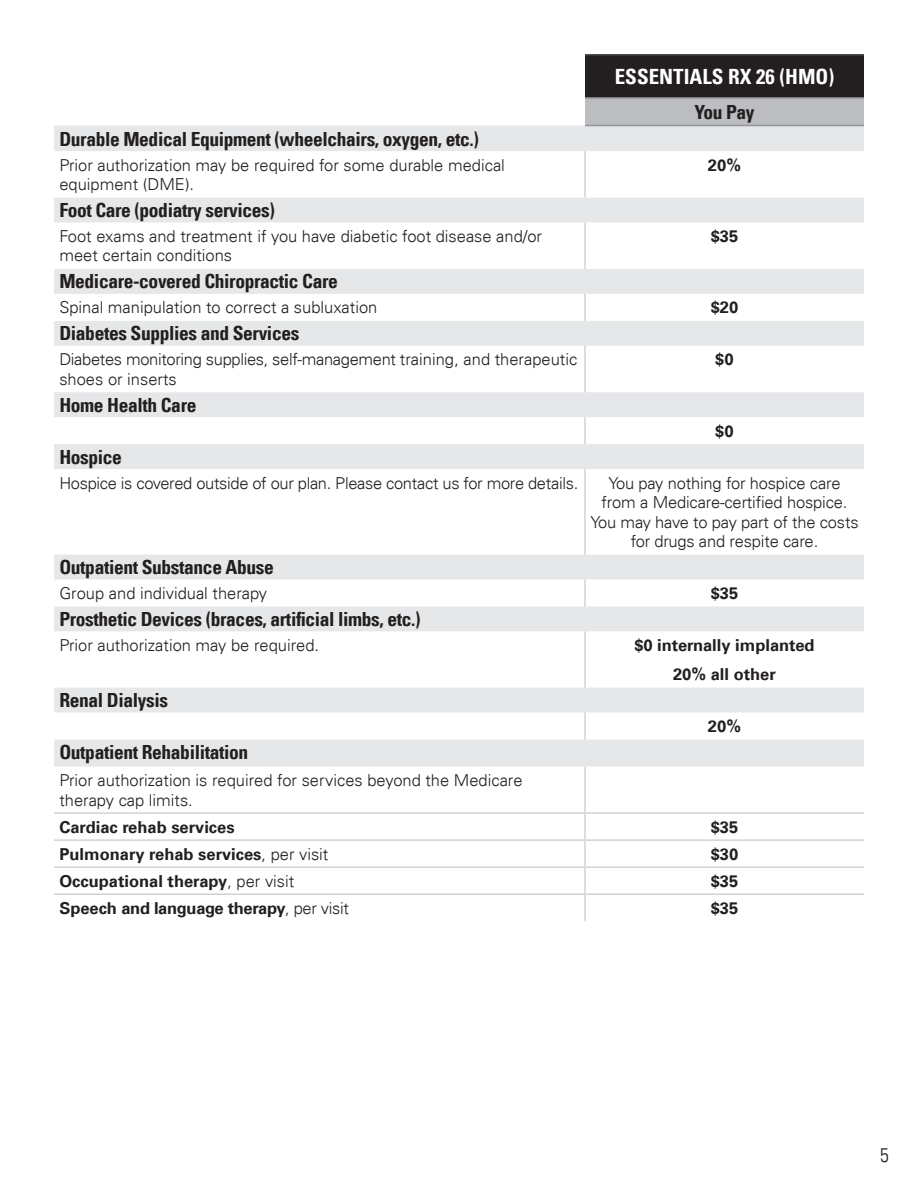
<style>
.page{position:relative;width:918px;height:1188px;background:#fff}
.page>*{position:absolute;margin:0;border:0;box-sizing:border-box;transform-origin:0 0}
.Plan_Name_Cell_Text{font:700 condensed 21px "Univers LT";color:#fff}
.Light_Gray_You_Pay_C{font:700 condensed 19.5px "Univers LT";letter-spacing:-.02em;color:#231f20}
.You_Pay_Cell_Text{font:700 condensed 19.5px "Univers LT";letter-spacing:-.02em;color:#231f20}
.t1{font:300 condensed 19.5px "Univers LT";color:#231f20}
.Body_Copy{font:300 16.5px/19.5px "Univers LT";color:#231f20}
.Body_Copy-2{font:700 16.5px "Univers LT";color:#231f20}
.Body_Copy-3{font:300 16.5px/19.5px "Univers LT";letter-spacing:-.02em;color:#231f20}
.Body_Copy-4{font:700 16.5px "Univers LT";letter-spacing:-.02em;color:#231f20}
.s1{font-weight:300}
</style>
<div class="page">
<div style="left:585px;top:55px;width:279px;height:43px;background:#231f20"></div>
<div style="left:585px;top:98px;width:279px;height:28px;background:#bcbdc0"></div>
<svg style="left:54px;top:126px;width:810px;height:641px"></svg>
<hr style="left:54px;top:812px;width:530px;height:2px;background:#d1d2d4">
<hr style="left:586px;top:812px;width:278px;height:2px;background:#d1d2d4">
<hr style="left:54px;top:839px;width:530px;height:2px;background:#d1d2d4">
<hr style="left:586px;top:839px;width:278px;height:2px;background:#d1d2d4">
<hr style="left:54px;top:866px;width:530px;height:2px;background:#d1d2d4">
<hr style="left:586px;top:866px;width:278px;height:2px;background:#d1d2d4">
<hr style="left:54px;top:893px;width:530px;height:2px;background:#d1d2d4">
<hr style="left:586px;top:893px;width:278px;height:2px;background:#d1d2d4">
<hr style="left:584px;top:767px;width:2px;height:46px;background:#d1d2d4">
<hr style="left:584px;top:813px;width:2px;height:27px;background:#d1d2d4">
<hr style="left:584px;top:840px;width:2px;height:27px;background:#d1d2d4">
<hr style="left:584px;top:867px;width:2px;height:27px;background:#d1d2d4">
<hr style="left:584px;top:894px;width:2px;height:27px;background:#d1d2d4">
<hr style="left:584px;top:151px;width:2px;height:47px;background:#d1d2d4">
<hr style="left:584px;top:222px;width:2px;height:47px;background:#d1d2d4">
<hr style="left:584px;top:346px;width:2px;height:46px;background:#d1d2d4">
<hr style="left:584px;top:294px;width:2px;height:27px;background:#d1d2d4">
<hr style="left:584px;top:417px;width:2px;height:27px;background:#d1d2d4">
<hr style="left:584px;top:469px;width:2px;height:86px;background:#d1d2d4">
<hr style="left:584px;top:579px;width:2px;height:27px;background:#d1d2d4">
<hr style="left:584px;top:631px;width:2px;height:57px;background:#d1d2d4">
<hr style="left:584px;top:712px;width:2px;height:28px;background:#d1d2d4">
<hr style="left:585px;top:54px;width:279px;height:2px;background:#4b4c4d">
<hr style="left:585px;top:97px;width:279px;height:2px;background:#939598">
<hr style="left:585px;top:125px;width:279px;height:1px;background:#939598">
<p class="Plan_Name_Cell_Text" style="left:615px;top:64px;width:221px">ESSENTIALS RX 26 (HMO)</p>
<p class="You_Pay_Cell_Text" style="left:694px;top:100px;width:62px">You Pay</p>
<p class="Light_Gray_You_Pay_C" style="left:59px;top:127px;width:421px">Durable Medical Equipment (wheelchairs, oxygen, etc.)</p>
<p class="Body_Copy" style="left:59px;top:155px;width:447px">Prior authorization may be required for some durable medical equipment (DME).</p>
<p class="Body_Copy-2" style="left:708px;top:155px;width:35px">20%</p>
<p class="Light_Gray_You_Pay_C" style="left:59px;top:198px;width:217px">Foot Care (podiatry services)</p>
<p class="Body_Copy" style="left:59px;top:226px;width:484px">Foot exams and treatment if you have diabetic foot disease and/or meet certain conditions</p>
<p class="Body_Copy-2" style="left:711px;top:227px;width:29px">$35</p>
<p class="Light_Gray_You_Pay_C" style="left:59px;top:270px;width:280px">Medicare-covered Chiropractic Care</p>
<p class="Body_Copy" style="left:59px;top:298px;width:319px">Spinal manipulation to correct a subluxation</p>
<p class="Body_Copy-2" style="left:711px;top:298px;width:29px">$20</p>
<p class="Light_Gray_You_Pay_C" style="left:59px;top:321px;width:242px">Diabetes Supplies and Services</p>
<p class="Body_Copy-3" style="left:59px;top:350px;width:519px">Diabetes monitoring supplies, self-management training, and therapeutic shoes or inserts</p>
<p class="Body_Copy-2" style="left:715px;top:350px;width:20px">$0</p>
<p class="Light_Gray_You_Pay_C" style="left:59px;top:393px;width:139px">Home Health Care</p>
<p class="Body_Copy-2" style="left:715px;top:421px;width:20px">$0</p>
<p class="Light_Gray_You_Pay_C" style="left:59px;top:445px;width:64px">Hospice</p>
<p class="Body_Copy-3" style="left:59px;top:473px;width:520px">Hospice is covered outside of our plan. Please contact us for more details.</p>
<p class="Body_Copy" style="left:590px;top:473px;width:270px;text-align:center">You pay nothing for hospice care from a Medicare-certified hospice.<br>You may have to pay part of the costs for drugs and respite care.</p>
<p class="Light_Gray_You_Pay_C" style="left:59px;top:555px;width:216px">Outpatient Substance Abuse</p>
<p class="Body_Copy" style="left:59px;top:583px;width:209px">Group and individual therapy</p>
<p class="Body_Copy-2" style="left:711px;top:583px;width:29px">$35</p>
<p class="Light_Gray_You_Pay_C" style="left:59px;top:607px;width:363px">Prosthetic Devices (braces, artificial limbs, etc.)</p>
<p class="Body_Copy" style="left:59px;top:635px;width:261px">Prior authorization may be required.</p>
<p class="Body_Copy-2" style="left:634px;top:635px;width:182px">$0 internally implanted</p>
<p class="Body_Copy-2" style="left:673px;top:665px;width:104px">20% all other</p>
<p class="Light_Gray_You_Pay_C" style="left:59px;top:688px;width:110px">Renal Dialysis</p>
<p class="Body_Copy-2" style="left:708px;top:716px;width:35px">20%</p>
<p class="Light_Gray_You_Pay_C" style="left:59px;top:740px;width:190px">Outpatient Rehabilitation</p>
<p class="Body_Copy" style="left:59px;top:770px;width:465px">Prior authorization is required for services beyond the Medicare therapy cap limits.</p>
<p class="Body_Copy-2" style="left:59px;top:817px;width:177px">Cardiac rehab services</p>
<p class="Body_Copy-2" style="left:711px;top:817px;width:29px">$35</p>
<p class="Body_Copy-2" style="left:59px;top:844px;width:271px">Pulmonary rehab services<span class="s1">, per visit</span></p>
<p class="Body_Copy-2" style="left:711px;top:844px;width:29px">$30</p>
<p class="Body_Copy-2" style="left:59px;top:871px;width:236px">Occupational therapy<span class="s1">, per visit</span></p>
<p class="Body_Copy-2" style="left:711px;top:871px;width:29px">$35</p>
<p class="Body_Copy-4" style="left:59px;top:898px;width:291px">Speech and language therapy<span class="s1">, per visit</span></p>
<p class="Body_Copy-2" style="left:711px;top:898px;width:29px">$35</p>
<p class="t1" style="left:880px;top:1143px;width:10px">5</p>
</div>
